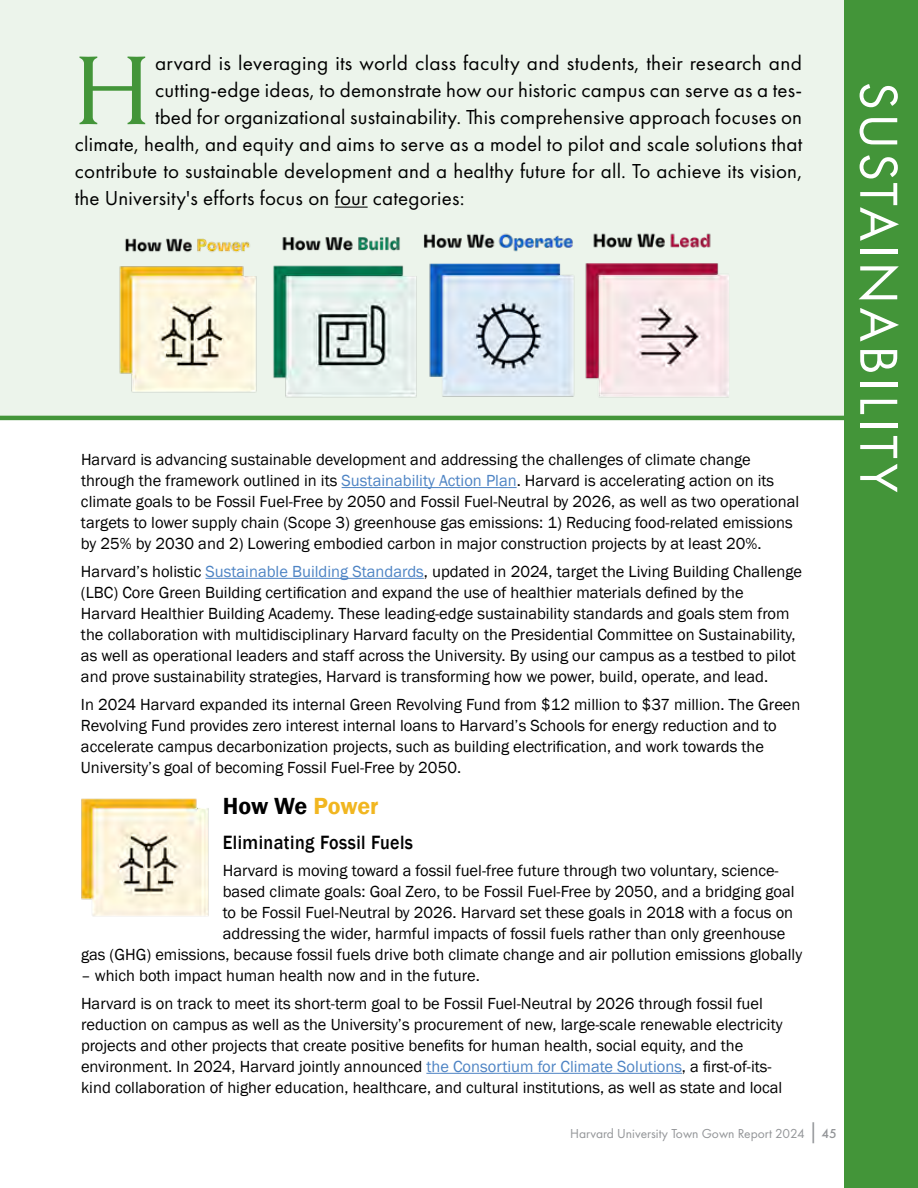
<style>
.page{position:relative;width:918px;height:1188px;background:#fff}
.page>*{position:absolute;margin:0;border:0;box-sizing:border-box;transform-origin:0 0}
.t1{font:105.15px "Anziano Pro";color:#439539}
.t2{font:55.5px "Futura PT";letter-spacing:.06em;color:#fff}
.t3{font:600 24px "Franklin Gothic";letter-spacing:-.01em;color:#000}
.t4{font:21px "Futura PT";letter-spacing:.01em;color:#000}
.t5{font:500 19.8px "Franklin Gothic";letter-spacing:.025em;color:#000;scale:.91 1}
.t6{font:16.5px/21px "Franklin Gothic";color:#000}
.t7{font:13.5px "Futura PT";color:#939598}
.s1{color:#4e84c4}
.s2{color:#f1b620}
.s3{font-size:21px}
.s4{font-weight:500}
</style>
<div class="page">
<div style="left:0;top:0;width:852px;height:418px;background:#ecf4eb"></div>
<hr style="left:342px;top:487px;width:175px;height:1px;background:#4e84c4">
<hr style="left:206px;top:578px;width:218px;height:1px;background:#4e84c4">
<hr style="left:426px;top:1073px;width:256px;height:1px;background:#4e84c4">
<div style="left:844px;top:0;width:74px;height:1188px;background:#439539"></div>
<hr style="left:335px;top:207px;width:33px;height:1px;background:#000">
<hr style="left:0;top:416px;width:844px;height:4px;background:#439539">
<img style="left:119px;top:238px;width:135px;height:155px">
<img style="left:254px;top:237px;width:155px;height:161px">
<img style="left:409px;top:233px;width:156px;height:165px">
<img style="left:565px;top:233px;width:164px;height:165px">
<img style="left:81px;top:798px;width:128px;height:119px">
<h1 class="t1" style="left:75px;top:25px;width:77px">H</h1>
<p class="t4" style="left:155px;top:51px;width:648px">arvard is leveraging its world class faculty and students, their research and</p>
<p class="t4" style="left:155px;top:78px;width:649px">cutting-edge ideas, to demonstrate how our historic campus can serve as a tes-</p>
<p class="t4" style="left:155px;top:105px;width:648px">tbed for organizational sustainability. This comprehensive approach focuses on</p>
<p class="t4" style="left:75px;top:132px;width:729px">climate, health, and equity and aims to serve as a model to pilot and scale solutions that</p>
<p class="t4" style="left:75px;top:159px;width:729px">contribute to sustainable development and a healthy future for all. To achieve its vision,</p>
<p class="t4" style="left:75px;top:186px;width:391px">the University's efforts focus on four categories:</p>
<p class="t6" style="left:81px;top:450px;width:720px">Harvard is advancing sustainable development and addressing the challenges of climate change through the framework outlined in its <span class="s1">Sustainability Action Plan</span>. Harvard is accelerating action on its climate goals to be Fossil Fuel-Free by 2050 and Fossil Fuel-Neutral by 2026, as well as two operational targets to lower supply chain (Scope 3) greenhouse gas emissions: 1) Reducing food-related emissions by 25% by 2030 and 2) Lowering embodied carbon in major construction projects by at least 20%.</p>
<p class="t6" style="left:81px;top:561px;width:723px">Harvard’s holistic <span class="s1">Sustainable Building Standards</span>, updated in 2024, target the Living Building Challenge (LBC) Core Green Building certification and expand the use of healthier materials defined by the Harvard Healthier Building Academy. These leading-edge sustainability standards and goals stem from the collaboration with multidisciplinary Harvard faculty on the Presidential Committee on Sustainability, as well as operational leaders and staff across the University. By using our campus as a testbed to pilot and prove sustainability strategies, Harvard is transforming how we power, build, operate, and lead.</p>
<p class="t6" style="left:81px;top:694px;width:721px">In 2024 Harvard expanded its internal Green Revolving Fund from $12 million to $37 million. The Green Revolving Fund provides zero interest internal loans to Harvard’s Schools for energy reduction and to accelerate campus decarbonization projects, such as building electrification, and work towards the University’s goal of becoming Fossil Fuel-Free by 2050.</p>
<h3 class="t3" style="left:223px;top:791px;width:157px">How We <span class="s2">Power</span></h3>
<p class="t5" style="left:223px;top:830px;width:211px">Eliminating Fossil Fuels</p>
<p class="t6" style="left:223px;top:861px;width:557px">Harvard is moving toward a fossil fuel-free future through two voluntary, science-</p>
<p class="t6" style="left:223px;top:882px;width:573px">based climate goals: Goal Zero, to be Fossil Fuel-Free by 2050, and a bridging goal</p>
<p class="t6" style="left:223px;top:903px;width:572px">to be Fossil Fuel-Neutral by 2026. Harvard set these goals in 2018 with a focus on</p>
<p class="t6" style="left:223px;top:924px;width:564px">addressing the wider, harmful impacts of fossil fuels rather than only greenhouse</p>
<p class="t6" style="left:81px;top:945px;width:723px">gas (GHG) emissions, because fossil fuels drive both climate change and air pollution emissions globally</p>
<p class="t6" style="left:81px;top:962px;width:683px;line-height:27.8px">– which both impact human health now and in the future.<br>Harvard is on track to meet its short-term goal to be Fossil Fuel-Neutral by 2026 through fossil fuel</p>
<p class="t6" style="left:81px;top:1014px;width:703px">reduction on campus as well as the University’s procurement of new, large-scale renewable electricity projects and other projects that create positive benefits for human health, social equity, and the environment. In 2024, Harvard jointly announced <span class="s1">the Consortium for Climate Solutions</span>, a first-of-its&shy;kind collaboration of higher education, healthcare, and cultural institutions, as well as state and local</p>
<p class="t7" style="left:570px;top:1125px;width:268px">Harvard University Town Gown Report 2024 <span class="s3">|</span> <span class="s4">45</span></p>
<h2 class="t2" style="left:912px;top:81px;width:413px;rotate:90deg">SUSTAINABILITY</h2>
</div>
